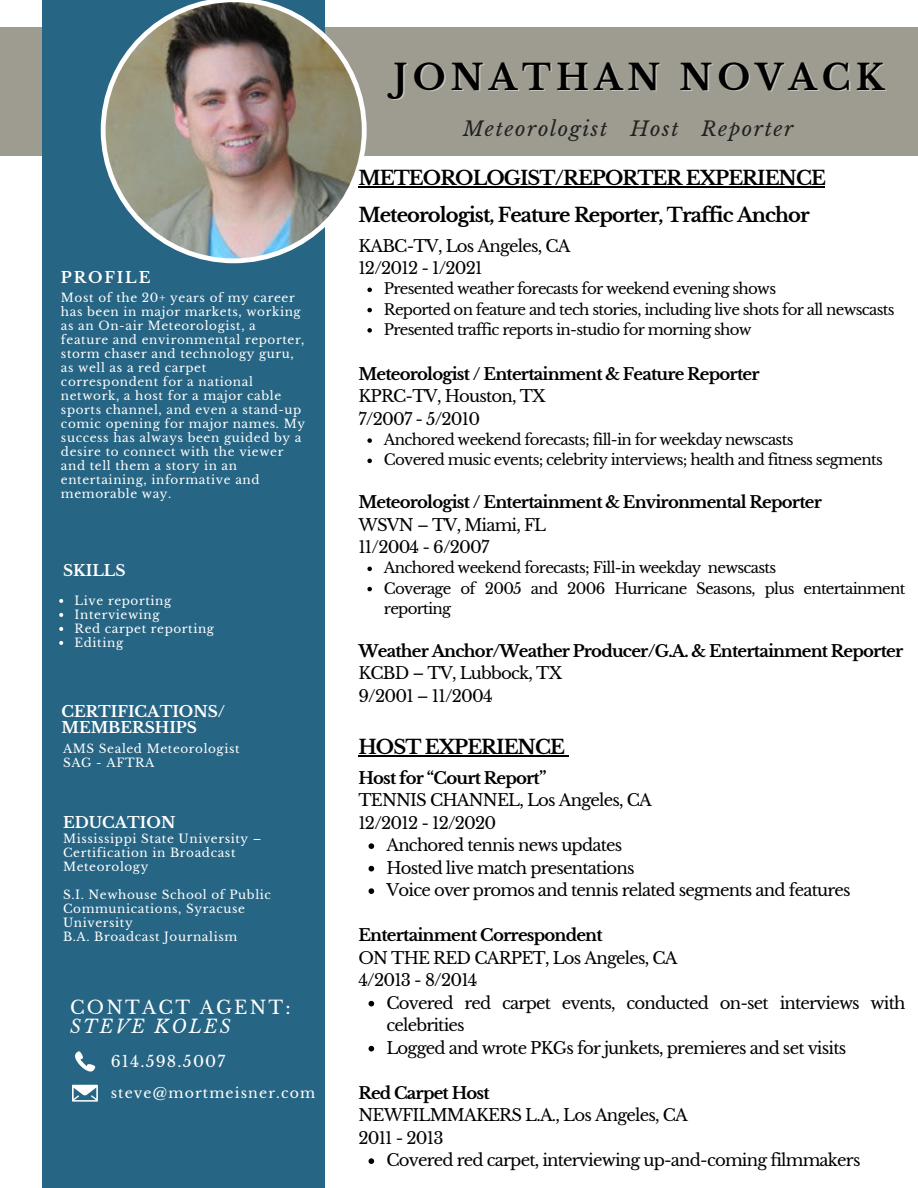
<style>
.page{position:relative;width:918px;height:1188px;background:#fff}
.page>*{position:absolute;margin:0;border:0;box-sizing:border-box;transform-origin:0 0}
.t1{font:700 34.95px "Libre Baskerville";letter-spacing:.145em;color:#000}
.t2{font:italic 19.95px "Libre Baskerville";letter-spacing:.08em;color:#222}
.t3{font:700 19.5px/37.2px "Libre Baskerville";letter-spacing:-.05em;color:#000}
.t4{font:18.3px "Libre Baskerville";letter-spacing:.12em;color:#fff}
.t5{font:italic 18.3px "Libre Baskerville";letter-spacing:.12em;color:#fff}
.t6{font:16.5px/22.5px "Libre Baskerville";letter-spacing:-.05em;color:#000}
.t7{font:700 16.5px "Libre Baskerville";letter-spacing:-.05em;color:#000}
.t8{font:15.45px "Libre Baskerville";letter-spacing:.08em;color:#fff}
.t9{font:700 15.3px/15.8px "Libre Baskerville";color:#fff}
.t10{font:700 15.3px "Libre Baskerville";letter-spacing:.12em;color:#fff}
.t11{font:15px/20.2px "Libre Baskerville";letter-spacing:-.05em;color:#000}
.t12{font:14.1px "Libre Baskerville";letter-spacing:.08em;color:#fff}
.t13{font:12px/14px "Libre Baskerville";letter-spacing:.05em;color:#fff}
</style>
<div class="page">
<div style="left:0;top:28px;width:918px;height:128px;background:#9e9c91"></div>
<div style="left:42px;top:0;width:283px;height:1188px;background:#276584"></div>
<svg style="left:75px;top:1051px;width:20px;height:21px"></svg>
<svg style="left:72px;top:1085px;width:26px;height:17px"></svg>
<img style="left:101px;top:0;width:266px;height:263px">
<svg style="left:367px;top:288px;width:5px;height:4px"></svg>
<svg style="left:367px;top:308px;width:5px;height:4px"></svg>
<svg style="left:367px;top:328px;width:5px;height:5px"></svg>
<svg style="left:367px;top:438px;width:5px;height:5px"></svg>
<svg style="left:367px;top:459px;width:5px;height:4px"></svg>
<svg style="left:367px;top:567px;width:5px;height:4px"></svg>
<svg style="left:367px;top:587px;width:5px;height:4px"></svg>
<svg style="left:369px;top:843px;width:5px;height:6px"></svg>
<svg style="left:369px;top:866px;width:5px;height:5px"></svg>
<svg style="left:369px;top:888px;width:5px;height:6px"></svg>
<svg style="left:369px;top:1001px;width:5px;height:5px"></svg>
<svg style="left:369px;top:1046px;width:5px;height:5px"></svg>
<svg style="left:369px;top:1158px;width:5px;height:6px"></svg>
<hr style="left:358px;top:186px;width:467px;height:1px;background:#000">
<hr style="left:358px;top:756px;width:206px;height:1px;background:#000">
<svg style="left:59px;top:599px;width:4px;height:4px"></svg>
<svg style="left:59px;top:613px;width:4px;height:4px"></svg>
<svg style="left:59px;top:627px;width:4px;height:4px"></svg>
<svg style="left:59px;top:641px;width:4px;height:4px"></svg>
<p class="t10" style="left:61px;top:268px;width:91px">PROFILE</p>
<p class="t13" style="left:61px;top:291px;width:246px">Most of the 20+ years of my career has been in major markets, working as an On-air Meteorologist, a feature and environmental reporter, storm chaser and technology guru, as well as a red carpet correspondent for a national network, a host for a major cable sports channel, and even a stand-up comic opening for major names. My success has always been guided by a desire to connect with the viewer and tell them a story in an entertaining, informative and memorable way.</p>
<p class="t9" style="left:63px;top:563px;width:64px">SKILLS</p>
<p class="t13" style="left:75px;top:594px;width:141px">Live reporting<br>Interviewing<br>Red carpet reporting<br>Editing</p>
<p class="t9" style="left:61px;top:704px;width:165px">CERTIFICATIONS/<br>MEMBERSHIPS</p>
<p class="t13" style="left:63px;top:742px;width:178px">AMS Sealed Meteorologist<br>SAG - AFTRA</p>
<p class="t9" style="left:63px;top:815px;width:114px">EDUCATION</p>
<p class="t13" style="left:63px;top:832px;width:200px">Mississippi State University –<br>Certification in Broadcast<br>Meteorology</p>
<p class="t13" style="left:63px;top:888px;width:210px">S.I. Newhouse School of Public<br>Communications, Syracuse<br>University<br>B.A. Broadcast Journalism</p>
<h3 class="t4" style="left:70px;top:997px;width:222px">CONTACT AGENT:</h3>
<h3 class="t5" style="left:70px;top:1016px;width:162px">STEVE KOLES</h3>
<p class="t8" style="left:111px;top:1052px;width:116px">614.598.5007</p>
<p class="t12" style="left:111px;top:1084px;width:206px">steve@mortmeisner.com</p>
<h1 class="t1" style="left:394px;top:56px;width:492px">JONATHAN NOVACK</h1>
<h2 class="t2" style="left:463px;top:117px;width:332px">Meteorologist Host Reporter</h2>
<h3 class="t3" style="left:358px;top:160px;width:469px">METEOROLOGIST/REPORTER EXPERIENCE<br>Meteorologist, Feature Reporter, Traffic Anchor</h3>
<h3 class="t6" style="left:358px;top:235px;width:214px">KABC-TV, Los Angeles, CA<br>12/2012 - 1/2021</h3>
<p class="t11" style="left:384px;top:279px;width:512px">Presented weather forecasts for weekend evening shows<br>Reported on feature and tech stories, including live shots for all newscasts<br>Presented traffic reports in-studio for morning show</p>
<h3 class="t7" style="left:358px;top:364px;width:403px">Meteorologist / Entertainment &amp; Feature Reporter</h3>
<h3 class="t6" style="left:358px;top:385px;width:189px">KPRC-TV, Houston, TX<br>7/2007 - 5/2010</h3>
<p class="t11" style="left:384px;top:430px;width:500px">Anchored weekend forecasts; fill-in for weekday newscasts<br>Covered music events; celebrity interviews; health and fitness segments</p>
<h3 class="t7" style="left:358px;top:492px;width:465px">Meteorologist / Entertainment &amp; Environmental Reporter</h3>
<h3 class="t6" style="left:358px;top:514px;width:189px">WSVN – TV, Miami, FL<br>11/2004 - 6/2007</h3>
<p class="t11" style="left:384px;top:558px;width:523px">Anchored weekend forecasts; Fill-in weekday newscasts<br>Coverage of 2005 and 2006 Hurricane Seasons, plus entertainment reporting</p>
<h3 class="t7" style="left:358px;top:641px;width:546px">Weather Anchor/Weather Producer/G.A. &amp; Entertainment Reporter</h3>
<h3 class="t6" style="left:358px;top:662px;width:205px">KCBD – TV, Lubbock, TX<br>9/2001 – 11/2004</h3>
<h3 class="t3" style="left:358px;top:729px;width:208px">HOST EXPERIENCE</h3>
<h3 class="t7" style="left:358px;top:768px;width:190px">Host for “Court Report”</h3>
<h3 class="t6" style="left:358px;top:789px;width:295px">TENNIS CHANNEL, Los Angeles, CA<br>12/2012 - 12/2020</h3>
<h3 class="t6" style="left:386px;top:834px;width:466px">Anchored tennis news updates<br>Hosted live match presentations<br>Voice over promos and tennis related segments and features</h3>
<h3 class="t7" style="left:358px;top:925px;width:246px">Entertainment Correspondent</h3>
<h3 class="t6" style="left:358px;top:947px;width:321px">ON THE RED CARPET, Los Angeles, CA<br>4/2013 - 8/2014</h3>
<h3 class="t6" style="left:386px;top:992px;width:521px">Covered red carpet events, conducted on-set interviews with celebrities<br>Logged and wrote PKGs for junkets, premieres and set visits</h3>
<h3 class="t7" style="left:358px;top:1083px;width:133px">Red Carpet Host</h3>
<h3 class="t6" style="left:358px;top:1104px;width:331px">NEWFILMMAKERS L.A., Los Angeles, CA<br>2011 - 2013</h3>
<h3 class="t6" style="left:386px;top:1149px;width:476px">Covered red carpet, interviewing up-and-coming filmmakers</h3>
</div>
